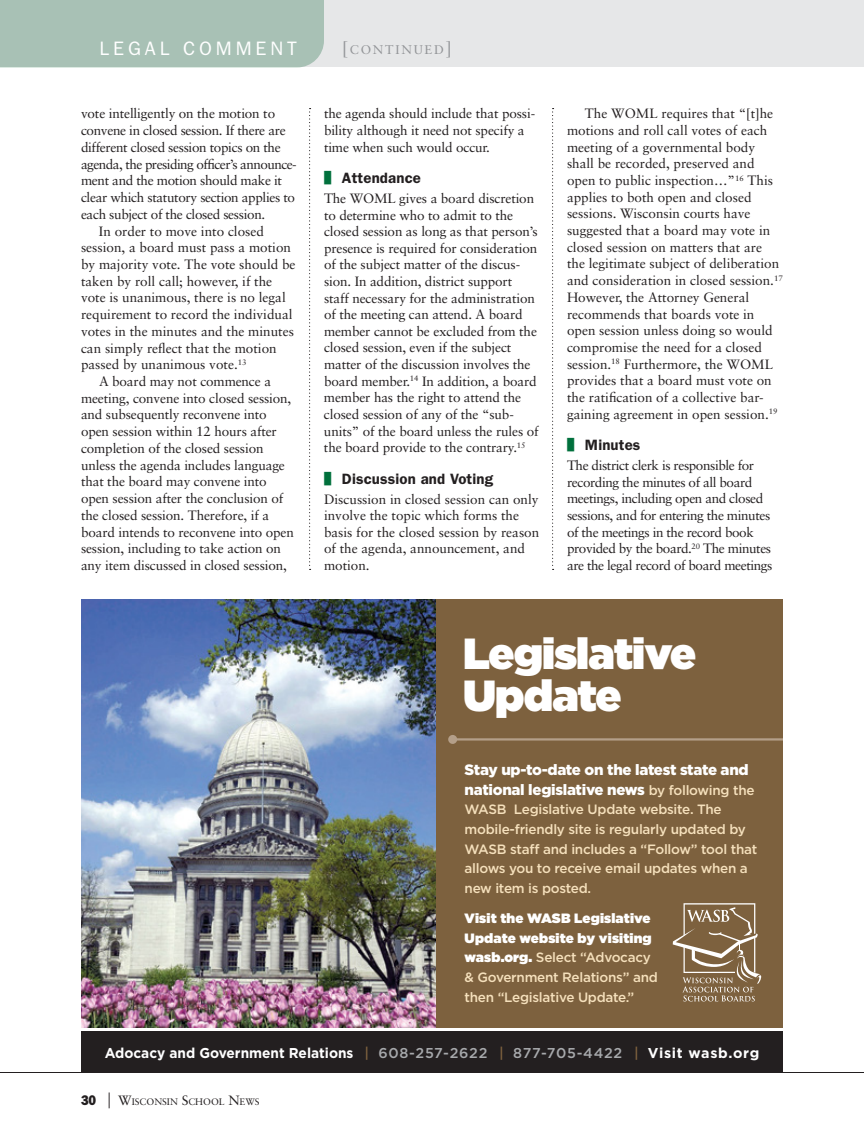
<style>
.page{position:relative;width:864px;height:1134px;background:#fff}
.page>*{position:absolute;margin:0;border:0;box-sizing:border-box;transform-origin:0 0}
.t1{font:900 43.5px/42px "Gotham";letter-spacing:-.02em;color:#fff}
.t2{font:19.5px "Franklin Gothic";letter-spacing:.2em;color:#fff}
.t3{font:900 15px/19.6px "Gotham";letter-spacing:-.02em;color:#fff}
.t4{font:600 15px "Franklin Gothic";letter-spacing:.01em;color:#231f20}
.t5{font:700 14.25px "Gotham";color:#fff;scale:.96 1}
.t6{font:13.5px/16.6px "Sabon";letter-spacing:-.01em;color:#231f20}
.t7{font:500 13.5px/19.6px "Gotham";letter-spacing:-.02em;color:#f5e0bc}
.t8{font:13.5px/16.6px "Sabon";letter-spacing:-.03em;color:#231f20}
.t9{font:13.5px "Sabon";letter-spacing:-.04em;color:#231f20}
.t10{font:12.6px "Sabon";letter-spacing:.145em;color:#939598}
.t11{font:9.45px "Sabon";color:#231f20}
.s1{font-size:18px}
.s2{font-weight:800;font-size:13.5px;color:#00703c}
.s3{font-weight:500;font-size:13.5px;color:#f5e0bc}
.s4{font-weight:900;color:#fff}
.s5{font-weight:500;color:#7d613e}
.s6{font-weight:500;color:#a7a9ac}
.s7{font-family:"Franklin Gothic";font-weight:800;font-size:14.1px}
.s8{font-size:20.25px}
.s9{font-size:13.5px}
</style>
<div class="page">
<div style="left:0;top:0;width:864px;height:68px;background:#e6e7e8"></div>
<div style="left:0;top:0;width:324px;height:68px;background:#a8c1b5"></div>
<svg style="left:552px;top:108px;width:2px;height:462px"></svg>
<svg style="left:309px;top:108px;width:2px;height:462px"></svg>
<div style="left:435px;top:600px;width:348px;height:472px;background:#7d613e"></div>
<img style="left:81px;top:600px;width:354px;height:428px">
<hr style="left:453px;top:738px;width:330px;height:3px;background:#b49f89">
<div style="left:448px;top:735px;width:9px;height:9px;background:#b49f89;border-radius:50%"></div>
<svg style="left:673px;top:903px;width:88px;height:99px"></svg>
<div style="left:81px;top:1029px;width:702px;height:43px;background:linear-gradient(to right,#231f20,#231f20)"></div>
<div style="left:81px;top:1032px;width:702px;height:40px;background:#231f20"></div>
<hr style="left:0;top:1072px;width:864px;height:1px;background:#231f20">
<h2 class="t2" style="left:100px;top:37px;width:199px">LEGAL COMMENT</h2>
<p class="t10" style="left:342px;top:43px;width:111px"><span class="s1">[</span>CONTINUED<span class="s1">]</span></p>
<p class="t6" style="left:81px;top:105px;width:196px">vote intelligently on the motion to</p>
<p class="t6" style="left:81px;top:122px;width:206px">convene in closed session. If there are</p>
<p class="t6" style="left:81px;top:139px;width:201px">different closed session topics on the</p>
<p class="t9" style="left:81px;top:156px;width:217px">agenda, the presiding officer’s announce-</p>
<p class="t6" style="left:81px;top:172px;width:203px">ment and the motion should make it</p>
<p class="t6" style="left:81px;top:189px;width:216px">clear which statutory section applies to</p>
<p class="t6" style="left:81px;top:206px;width:186px">each subject of the closed session.</p>
<p class="t6" style="left:99px;top:222px;width:167px">In order to move into closed</p>
<p class="t6" style="left:81px;top:239px;width:212px">session, a board must pass a motion</p>
<p class="t6" style="left:81px;top:256px;width:216px">by majority vote. The vote should be</p>
<p class="t6" style="left:81px;top:273px;width:193px">taken by roll call; however, if the</p>
<p class="t6" style="left:81px;top:289px;width:206px">vote is unanimous, there is no legal</p>
<p class="t6" style="left:81px;top:306px;width:213px">requirement to record the individual</p>
<p class="t6" style="left:81px;top:323px;width:215px">votes in the minutes and the minutes</p>
<p class="t6" style="left:81px;top:339px;width:197px">can simply reflect that the motion</p>
<p class="t6" style="left:81px;top:356px;width:167px">passed by unanimous vote.<sup>13</sup></p>
<p class="t6" style="left:99px;top:373px;width:174px">A board may not commence a</p>
<p class="t6" style="left:81px;top:390px;width:212px">meeting, convene into closed session,</p>
<p class="t6" style="left:81px;top:406px;width:187px">and subsequently reconvene into</p>
<p class="t6" style="left:81px;top:423px;width:197px">open session within 12 hours after</p>
<p class="t6" style="left:81px;top:440px;width:184px">completion of the closed session</p>
<p class="t6" style="left:81px;top:456px;width:205px">unless the agenda includes language</p>
<p class="t6" style="left:81px;top:473px;width:187px">that the board may convene into</p>
<p class="t6" style="left:81px;top:490px;width:204px">open session after the conclusion of</p>
<p class="t6" style="left:81px;top:507px;width:190px">the closed session. Therefore, if a</p>
<p class="t6" style="left:81px;top:523px;width:214px">board intends to reconvene into open</p>
<p class="t6" style="left:81px;top:540px;width:202px">session, including to take action on</p>
<p class="t6" style="left:81px;top:557px;width:207px">any item discussed in closed session,</p>
<p class="t6" style="left:324px;top:105px;width:213px">the agenda should include that possi&shy;bility although it need not specify a time when such would occur.</p>
<p class="t4" style="left:321px;top:169px;width:102px"><span class="s2">|</span> Attendance</p>
<p class="t6" style="left:324px;top:190px;width:216px">The WOML gives a board discretion to determine who to admit to the closed session as long as that person’s presence is required for consideration of the subject matter of the discus&shy;sion. In addition, district support staff necessary for the administration of the meeting can attend. A board member cannot be excluded from the closed session, even if the subject matter of the discussion involves the board member.<sup>14</sup> In addition, a board member has the right to attend the closed session of any of the “sub&shy;units” of the board unless the rules of the board provide to the contrary.<sup>15</sup></p>
<p class="t4" style="left:321px;top:470px;width:174px"><span class="s2">|</span> Discussion and Voting</p>
<p class="t6" style="left:324px;top:490px;width:217px">Discussion in closed session can only involve the topic which forms the basis for the closed session by reason of the agenda, announcement, and motion.</p>
<p class="t6" style="left:567px;top:105px;width:217px;text-indent:18px">The WOML requires that “[t]he motions and roll call votes of each meeting of a governmental body shall be recorded, preserved and open to public inspection…”<sup>16</sup> This applies to both open and closed sessions. Wisconsin courts have suggested that a board may vote in closed session on matters that are the legitimate subject of deliberation and consideration in closed session.<sup>17<br></sup>However, the Attorney General recommends that boards vote in open session unless doing so would compromise the need for a closed session.<sup>18</sup> Furthermore, the WOML provides that a board must vote on the ratification of a collective bar&shy;gaining agreement in open session.<sup>19</sup></p>
<p class="t4" style="left:564px;top:436px;width:78px"><span class="s2">|</span> Minutes</p>
<p class="t8" style="left:567px;top:457px;width:207px">The district clerk is responsible for recording the minutes of all board meetings, including open and closed sessions, and for entering the minutes of the meetings in the record book provided by the board.<sup>20</sup> The minutes are the legal record of board meetings</p>
<h1 class="t1" style="left:463px;top:632px;width:235px">Legislative<br>Update</h1>
<p class="t3" style="left:465px;top:760px;width:292px">Stay up-to-date on the latest state and national legislative news <span class="s3">by following the</span></p>
<p class="t7" style="left:465px;top:800px;width:294px">WASB Legislative Update website. The mobile-friendly site is regularly updated by WASB staff and includes a “Follow” tool that allows you to receive email updates when a new item is posted.</p>
<p class="t7" style="left:465px;top:908px;width:195px"><span class="s4">Visit the WASB Legislative<br>Update website by visiting wasb.org.</span> Select “Advocacy &amp; Government Relations” and then “Legislative Update.”</p>
<p class="t5" style="left:105px;top:1043px;width:683px">Adocacy and Government Relations <span class="s5">|</span> <span class="s6">608-257-2622</span> <span class="s5">|</span> <span class="s6">877-705-4422</span> <span class="s5">|</span> Visit wasb.org</p>
<p class="t11" style="left:81px;top:1097px;width:180px"><span class="s7">30</span> <span class="s8">|</span> <span class="s9">W</span>ISCONSIN <span class="s9">S</span>CHOOL <span class="s9">N</span>EWS</p>
</div>
